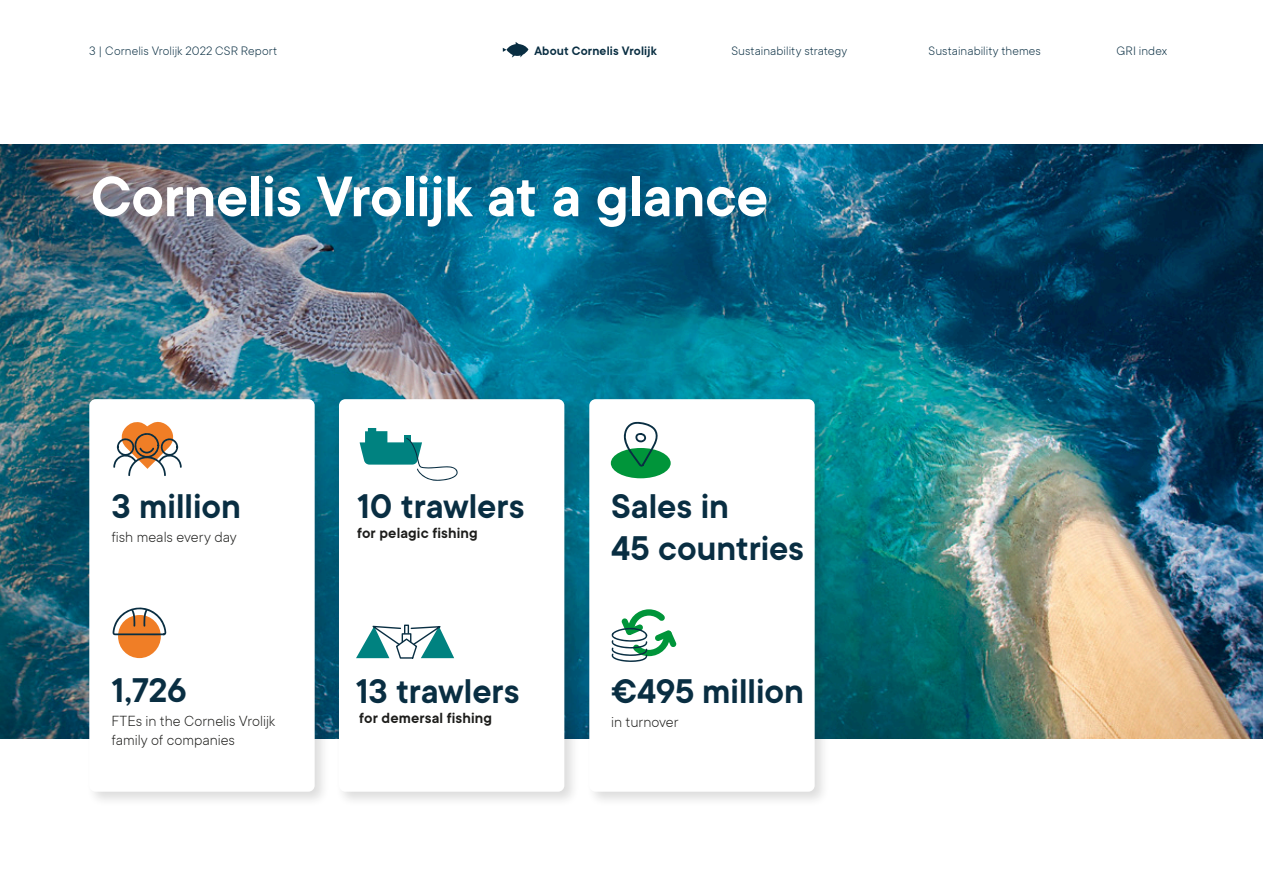
<style>
.page{position:relative;width:1263px;height:893px;background:#fff}
.page>*{position:absolute;margin:0;border:0;box-sizing:border-box;transform-origin:0 0}
.t1{font:600 63px "TT Commons";letter-spacing:-.005em;color:#fff}
.t2{font:600 37.8px/42px "TT Commons";letter-spacing:-.005em;color:#092e42}
.t3{font:300 16.2px/19.5px "TT Commons";color:#1d1d1b}
.t4{font:600 16.2px "TT Commons";letter-spacing:.005em;color:#1d1d1b}
.t5{font:300 13.5px "TT Commons";letter-spacing:.005em;color:#092e42}
.t6{font:600 13.5px "TT Commons";letter-spacing:.015em;color:#092e42}
</style>
<div class="page">
<svg style="left:503px;top:42px;width:25px;height:16px"></svg>
<img style="left:911px;top:144px;width:352px;height:594px">
<img style="left:0;top:144px;width:911px;height:594px">
<div style="left:586px;top:396px;width:244px;height:411px;background:#1d1d1b;opacity:.15"></div>
<div style="left:589px;top:399px;width:226px;height:393px;background:#fff;border-radius:6px"></div>
<div style="left:336px;top:396px;width:244px;height:411px;background:#1d1d1b;opacity:.15"></div>
<div style="left:339px;top:399px;width:225px;height:393px;background:#fff;border-radius:6px"></div>
<div style="left:86px;top:396px;width:244px;height:411px;background:#1d1d1b;opacity:.15"></div>
<div style="left:89px;top:399px;width:226px;height:393px;background:#fff;border-radius:6px"></div>
<svg style="left:356px;top:625px;width:98px;height:34px"></svg>
<svg style="left:360px;top:428px;width:98px;height:53px"></svg>
<div style="left:611px;top:448px;width:60px;height:30px;background:#00953a;border-radius:50%"></div>
<svg style="left:624px;top:421px;width:34px;height:46px"></svg>
<svg style="left:611px;top:609px;width:66px;height:53px"></svg>
<div style="left:118px;top:615px;width:43px;height:43px;background:#f07e26;border-radius:50%"></div>
<svg style="left:112px;top:607px;width:54px;height:28px"></svg>
<svg style="left:113px;top:421px;width:69px;height:55px"></svg>
<p class="t5" style="left:89px;top:43px;width:190px">3 | Cornelis Vrolijk 2022 CSR Report</p>
<p class="t6" style="left:534px;top:42px;width:124px">About Cornelis Vrolijk</p>
<p class="t5" style="left:731px;top:43px;width:117px">Sustainability strategy</p>
<p class="t5" style="left:928px;top:43px;width:114px">Sustainability themes</p>
<p class="t5" style="left:1116px;top:43px;width:52px">GRI index</p>
<h1 class="t1" style="left:91px;top:156px;width:679px">Cornelis Vrolijk at a glance</h1>
<h2 class="t2" style="left:111px;top:484px;width:131px">3 million</h2>
<p class="t3" style="left:111px;top:527px;width:127px">fish meals every day</p>
<h2 class="t2" style="left:111px;top:668px;width:77px">1,726</h2>
<p class="t3" style="left:111px;top:711px;width:165px">FTEs in the Cornelis Vrolijk family of companies</p>
<h2 class="t2" style="left:357px;top:484px;width:169px">10 trawlers</h2>
<p class="t4" style="left:357px;top:522px;width:122px">for pelagic fishing</p>
<h2 class="t2" style="left:356px;top:669px;width:165px">13 trawlers</h2>
<p class="t4" style="left:359px;top:707px;width:134px">for demersal fishing</p>
<h2 class="t2" style="left:611px;top:484px;width:194px">Sales in<br>45 countries</h2>
<h2 class="t2" style="left:611px;top:669px;width:194px">€495 million</h2>
<p class="t3" style="left:611px;top:712px;width:69px">in turnover</p>
</div>
